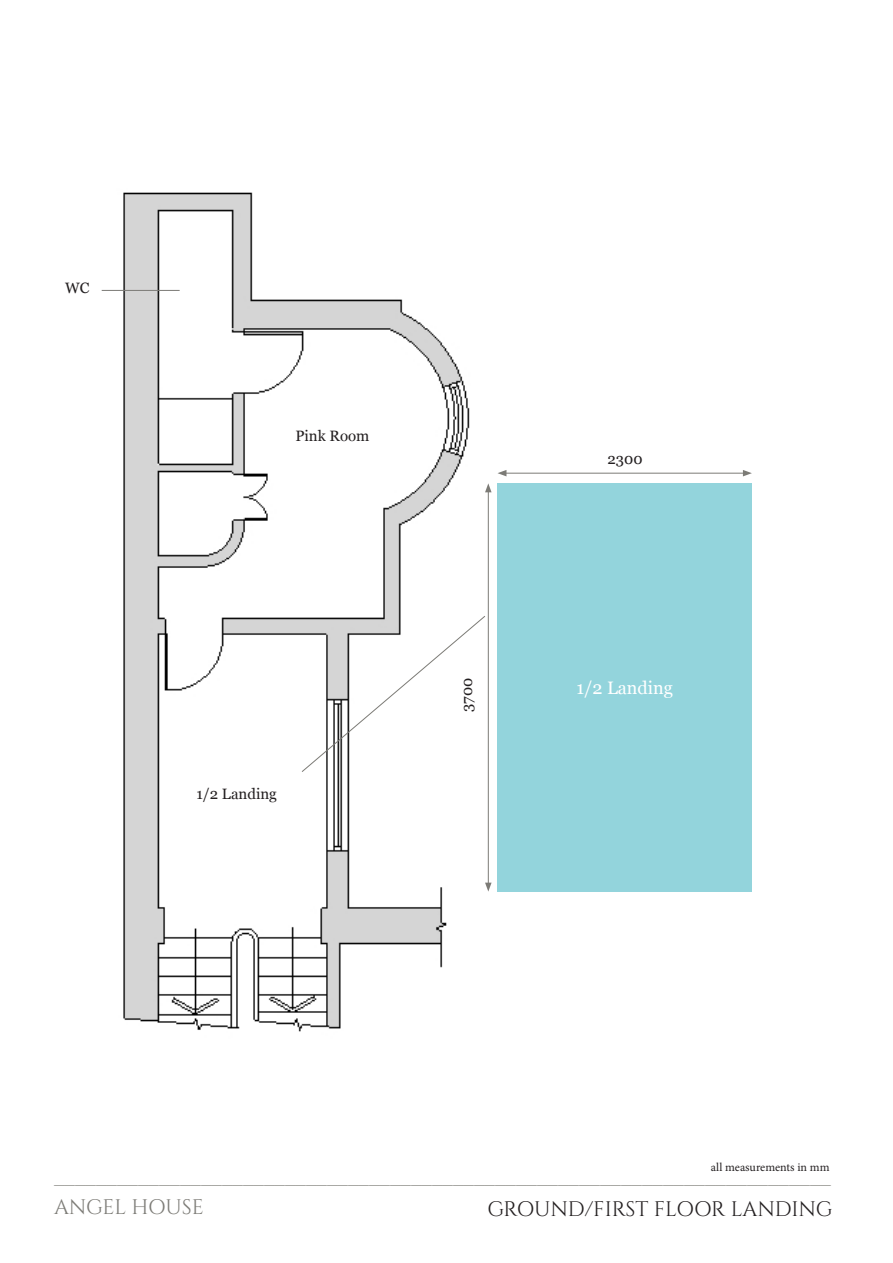
<style>
.page{position:relative;width:893px;height:1263px;background:#fff}
.page>*{position:absolute;margin:0;border:0;box-sizing:border-box;transform-origin:0 0}
.t1{font:21px/30px "Cinzel";letter-spacing:-.01em;color:#7c7b76}
.t2{font:21px "Cinzel";letter-spacing:-.01em;color:#231f20}
.t3{font:18px "Georgia";color:#fff}
.t4{font:15px "Georgia";color:#231f20}
.t5{font:12px "Minion Pro";color:#231f20}
</style>
<div class="page">
<img style="left:101px;top:192px;width:437px;height:840px">
<hr style="left:102px;top:290px;width:78px;height:1px;background:#7c7b76">
<div style="left:497px;top:483px;width:255px;height:408px;background:#93d4dc"></div>
<hr style="left:488px;top:490px;width:1px;height:395px;background:#7c7b76">
<svg style="left:485px;top:483px;width:7px;height:9px"></svg>
<svg style="left:485px;top:883px;width:7px;height:8px"></svg>
<hr style="left:504px;top:473px;width:241px;height:1px;background:#7c7b76">
<svg style="left:497px;top:470px;width:9px;height:6px"></svg>
<svg style="left:743px;top:470px;width:9px;height:6px"></svg>
<svg style="left:301px;top:616px;width:184px;height:156px"></svg>
<p class="t4" style="left:65px;top:279px;width:26px">WC</p>
<p class="t4" style="left:295px;top:427px;width:75px">Pink Room</p>
<p class="t4" style="left:196px;top:785px;width:82px">1/2 Landing</p>
<p class="t4" style="left:458px;top:712px;width:36px;rotate:-90deg">3700</p>
<p class="t4" style="left:608px;top:449px;width:37px">2300</p>
<p class="t3" style="left:576px;top:676px;width:98px">1/2 Landing</p>
<p class="t5" style="left:711px;top:1159px;width:120px">all measurements in mm</p>
<p class="t1" style="left:54px;top:1163px;width:778px">__________________________________________________________________________<br>ANGEL HOUSE</p>
<p class="t2" style="left:487px;top:1197px;width:347px">GROUND/FIRST FLOOR LANDING</p>
</div>
